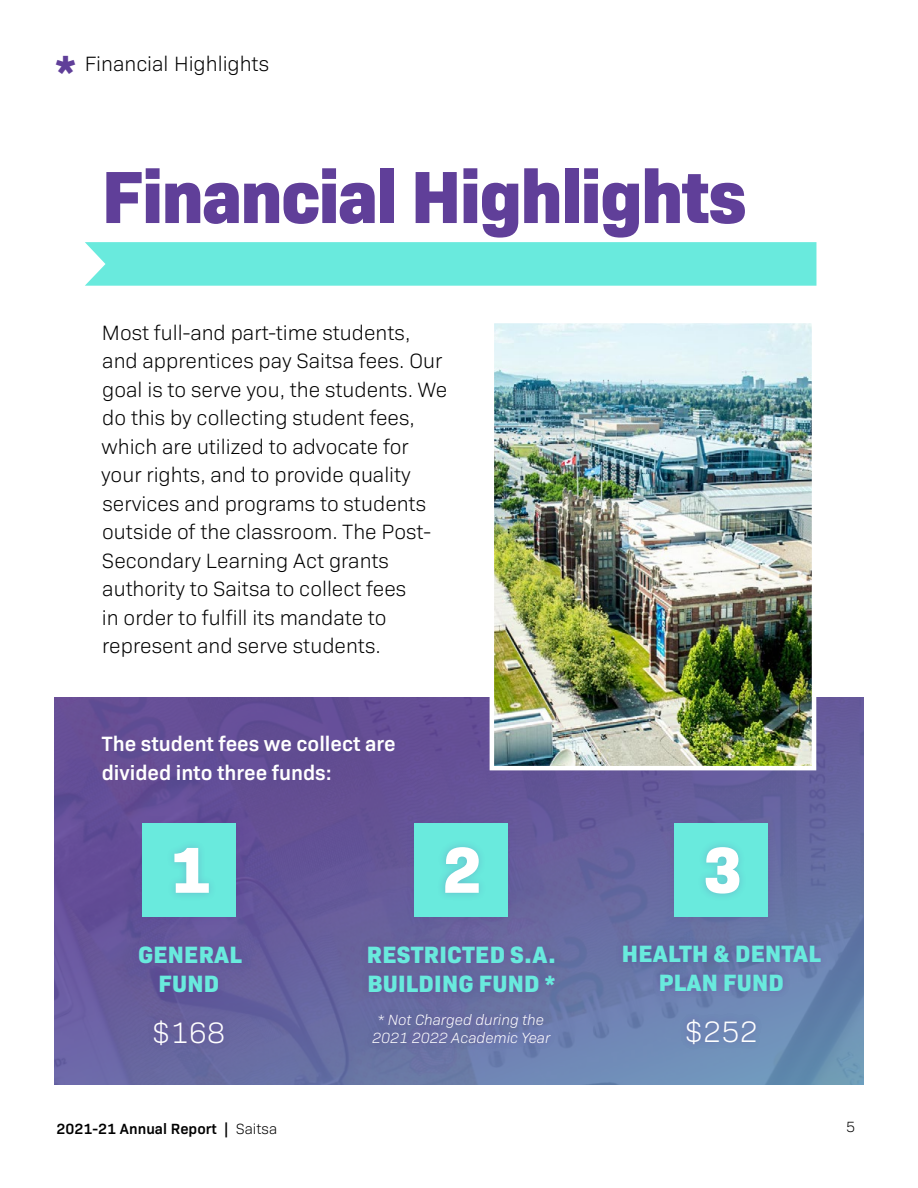
<style>
.page{position:relative;width:918px;height:1188px;background:#fff}
.page>*{position:absolute;margin:0;border:0;box-sizing:border-box;transform-origin:0 0}
.t1{font:800 75px "Bio Sans";letter-spacing:-.025em;color:#603f99}
.t2{font:800 66px "Bio Sans";color:#fff}
.t3{font:300 30px "Bio Sans";letter-spacing:.01em;color:#fff}
.t4{font:800 24px/28.8px "Bio Sans";letter-spacing:.01em;color:#69eadd;text-align:center}
.t5{font:300 21px/28.5px "Bio Sans";color:#000}
.t6{font:600 21px/28.5px "Bio Sans";color:#fff}
.t7{font:italic 300 15px/18px "Bio Sans";color:#fff;text-align:center}
.t8{font:600 15px "Bio Sans";color:#000}
.t9{font:300 15px "Bio Sans";color:#000}
.s1{font-style:normal}
.s2{font-weight:300}
</style>
<div class="page">
<div style="left:85px;top:242px;width:731px;height:44px;background:#69eadd"></div>
<svg style="left:54px;top:698px;width:810px;height:386px;background:#655f9d"></svg>
<div style="left:130px;top:815px;width:120px;height:237px;background:#635198"></div>
<div style="left:130px;top:938px;width:120px;height:115px;background:#603f99;opacity:.25"></div>
<div style="left:142px;top:823px;width:94px;height:94px;background:#69eadd"></div>
<div style="left:166px;top:840px;width:51px;height:61px;background:#603f99;opacity:.25"></div>
<div style="left:360px;top:815px;width:203px;height:236px;background:#665d9b"></div>
<div style="left:414px;top:823px;width:94px;height:94px;background:#69eadd"></div>
<div style="left:437px;top:839px;width:50px;height:62px;background:#603f99;opacity:.25"></div>
<div style="left:360px;top:938px;width:203px;height:113px;background:#603f99;opacity:.25"></div>
<div style="left:615px;top:815px;width:214px;height:236px;background:#603f99;opacity:.25"></div>
<div style="left:615px;top:937px;width:214px;height:114px;background:#603f99;opacity:.25"></div>
<div style="left:675px;top:823px;width:93px;height:94px;background:#69eadd"></div>
<div style="left:697px;top:839px;width:51px;height:63px;background:#603f99;opacity:.25"></div>
<img style="left:495px;top:324px;width:316px;height:441px">
<div style="left:490px;top:319px;width:326px;height:451px;border:4px solid #fff"></div>
<p class="t5" style="left:85px;top:48px;width:186px">Financial Highlights</p>
<h1 class="t1" style="left:102px;top:138px;width:647px">Financial Highlights</h1>
<p class="t5" style="left:101px;top:317px;width:348px">Most full-and part-time students, and apprentices pay Saitsa fees. Our goal is to serve you, the students. We do this by collecting student fees, which are utilized to advocate for your rights, and to provide quality services and programs to students outside of the classroom. The Post-Secondary Learning Act grants authority to Saitsa to collect fees<br>in order to fulfill its mandate to represent and serve students.</p>
<p class="t6" style="left:102px;top:728px;width:296px">The student fees we collect are divided into three funds:</p>
<h2 class="t2" style="left:171px;top:818px;width:41px">1</h2>
<h2 class="t2" style="left:443px;top:818px;width:41px">2</h2>
<p class="t4" style="left:138px;top:938px;width:105px">GENERAL<br>FUND</p>
<h3 class="t3" style="left:152px;top:1011px;width:75px">$168</h3>
<p class="t4" style="left:367px;top:938px;width:190px;text-align:left">RESTRICTED S.A.<br>BUILDING FUND *</p>
<p class="t7" style="left:372px;top:1010px;width:179px"><span class="s1">*</span> Not Charged during the<br>2021 2022 Academic Year</p>
<h2 class="t2" style="left:703px;top:818px;width:41px">3</h2>
<p class="t4" style="left:622px;top:937px;width:201px">HEALTH &amp; DENTAL<br>PLAN FUND</p>
<h3 class="t3" style="left:685px;top:1010px;width:75px">$252</h3>
<p class="t8" style="left:57px;top:1117px;width:222px">2021-21 Annual Report | <span class="s2">Saitsa</span></p>
<p class="t9" style="left:846px;top:1116px;width:11px">5</p>
</div>
